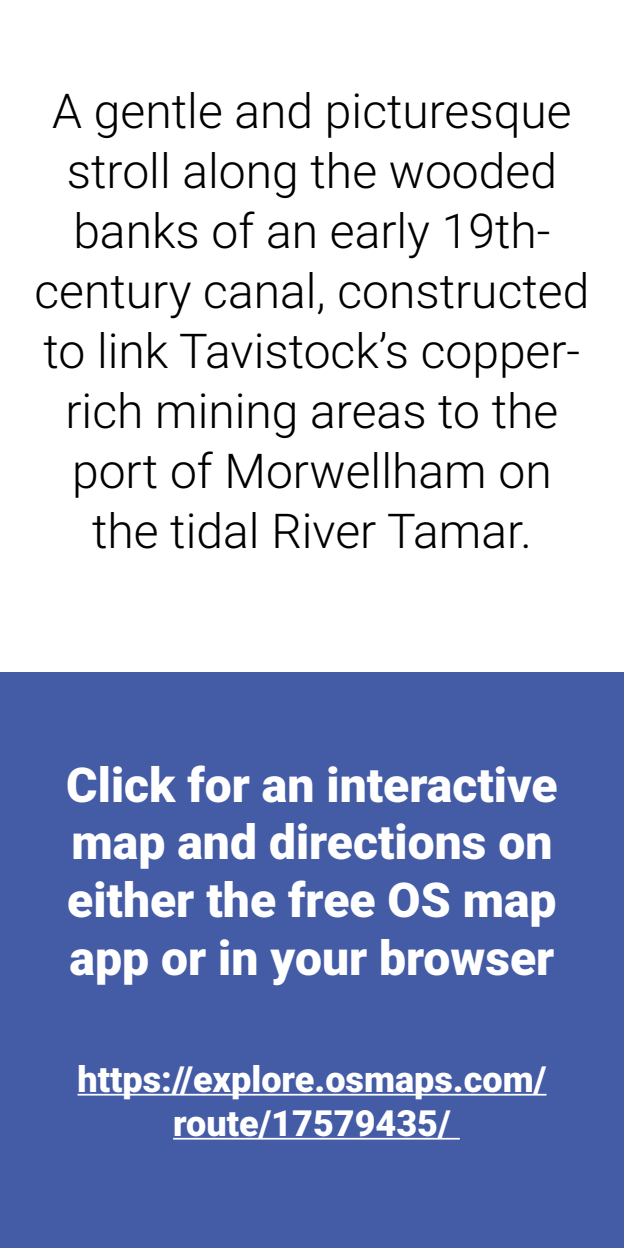
<style>
.page{position:relative;width:624px;height:1248px;background:#fff}
.page>*{position:absolute;margin:0;border:0;box-sizing:border-box;transform-origin:0 0}
.t1{font:300 48px/60px "Roboto";color:#000;text-align:center}
.t2{font:900 48px/57.6px "Roboto";color:#fff;text-align:justify}
.t3{font:900 36px/44px "Roboto";color:#fff;text-align:center}
</style>
<div class="page">
<div style="left:0;top:672px;width:624px;height:575px;background:#445ba6"></div>
<hr style="left:77px;top:1093px;width:469px;height:2px;background:#fff">
<hr style="left:173px;top:1137px;width:287px;height:2px;background:#fff">
<p class="t1" style="left:34px;top:79px;width:556px">A gentle and picturesque stroll along the wooded banks of an early 19th&shy;century canal, constructed to link Tavistock’s copper&shy;rich mining areas to the port of Morwellham on the tidal River Tamar.</p>
<p class="t2" style="left:66px;top:754px;width:493px">Click for an interactive map and directions on either the free OS map app or in your browser</p>
<p class="t3" style="left:77px;top:1055px;width:470px">https://explore.osmaps.com/ route/17579435/</p>
</div>
